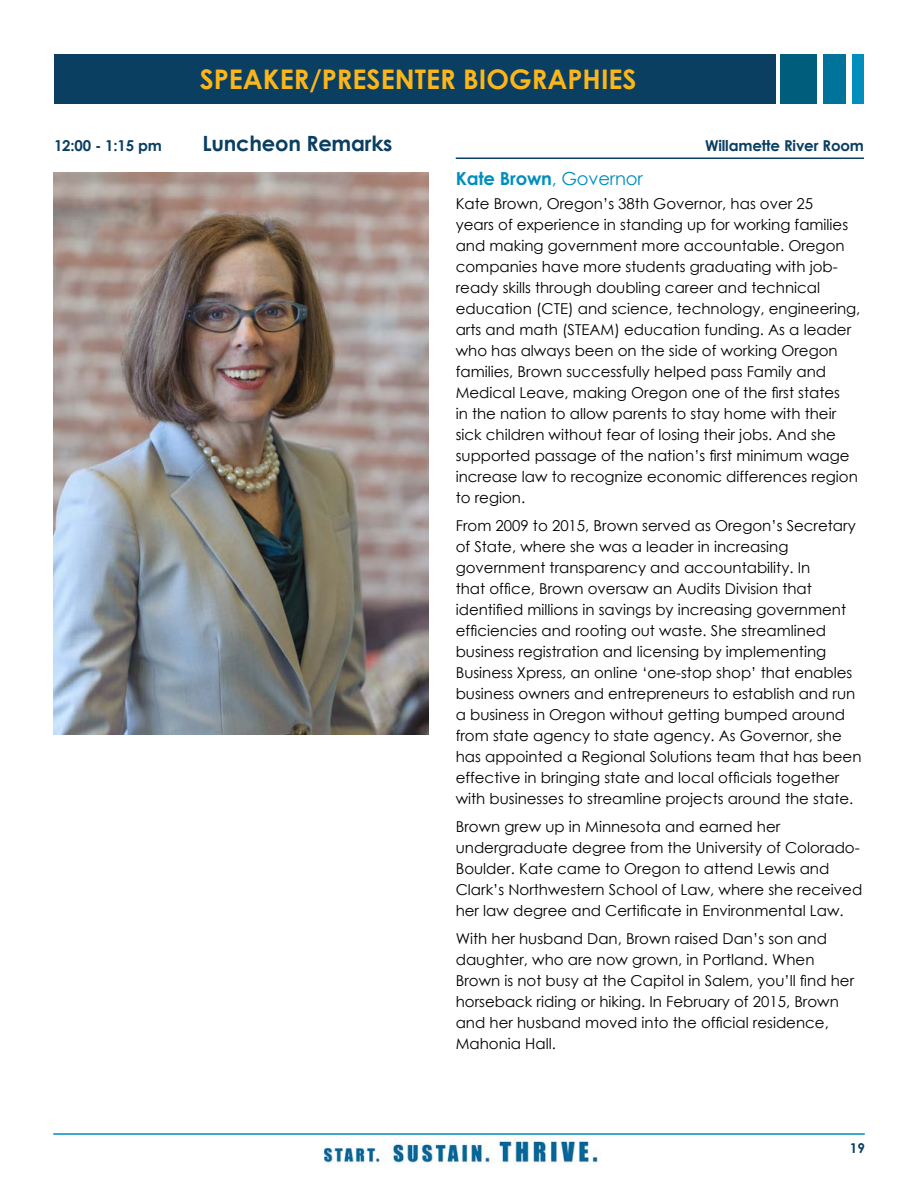
<style>
.page{position:relative;width:918px;height:1188px;background:#fff}
.page>*{position:absolute;margin:0;border:0;box-sizing:border-box;transform-origin:0 0}
.t1{font:700 27px "Century Gothic";color:#fdb61a}
.t2{font:700 21px "Century Gothic";letter-spacing:-.01em;color:#0a3f62}
.t3{font:700 18px "Century Gothic";letter-spacing:-.01em;color:#008ebd}
.t4{font:15px/21px "Century Gothic";color:#000}
.t5{font:700 15px "Century Gothic";letter-spacing:-.01em;color:#0a3f62}
.t6{font:700 13.5px "Century Gothic";color:#0a3f62}
.s1{font-weight:400}
</style>
<div class="page">
<div style="left:54px;top:54px;width:721px;height:50px;background:#0a3f62"></div>
<div style="left:852px;top:54px;width:12px;height:50px;background:#008ebd"></div>
<div style="left:824px;top:54px;width:22px;height:50px;background:#00739a"></div>
<div style="left:781px;top:54px;width:36px;height:50px;background:#005d7c"></div>
<img style="left:323px;top:1138px;width:275px;height:26px">
<hr style="left:53px;top:1133px;width:812px;height:2px;background:#008ebd">
<hr style="left:456px;top:158px;width:408px;height:1px;background:#0a3f62">
<img style="left:53px;top:172px;width:376px;height:563px">
<h1 class="t1" style="left:200px;top:58px;width:436px">Speaker/Presenter Biographies</h1>
<p class="t5" style="left:54px;top:134px;width:109px">12:00 - 1:15 pm</p>
<h2 class="t2" style="left:202px;top:127px;width:192px">Luncheon Remarks</h2>
<p class="t5" style="left:705px;top:134px;width:161px">Willamette River Room</p>
<p class="t3" style="left:456px;top:164px;width:189px">Kate Brown<span class="s1">, Governor</span></p>
<p class="t4" style="left:456px;top:193px;width:406px">Kate Brown, Oregon’s 38th Governor, has over 25<br>years of experience in standing up for working families and making government more accountable. Oregon companies have more students graduating with job&shy;ready skills through doubling career and technical education (CTE) and science, technology, engineering, arts and math (STEAM) education funding. As a leader who has always been on the side of working Oregon families, Brown successfully helped pass Family and Medical Leave, making Oregon one of the first states<br>in the nation to allow parents to stay home with their sick children without fear of losing their jobs. And she supported passage of the nation’s first minimum wage increase law to recognize economic differences region to region.</p>
<p class="t4" style="left:456px;top:515px;width:407px">From 2009 to 2015, Brown served as Oregon’s Secretary of State, where she was a leader in increasing government transparency and accountability. In<br>that office, Brown oversaw an Audits Division that identified millions in savings by increasing government efficiencies and rooting out waste. She streamlined business registration and licensing by implementing Business Xpress, an online ‘one-stop shop’ that enables business owners and entrepreneurs to establish and run a business in Oregon without getting bumped around from state agency to state agency. As Governor, she has appointed a Regional Solutions team that has been effective in bringing state and local officials together with businesses to streamline projects around the state.</p>
<p class="t4" style="left:456px;top:816px;width:408px">Brown grew up in Minnesota and earned her undergraduate degree from the University of Colorado-Boulder. Kate came to Oregon to attend Lewis and Clark’s Northwestern School of Law, where she received her law degree and Certificate in Environmental Law.</p>
<p class="t4" style="left:456px;top:927px;width:400px">With her husband Dan, Brown raised Dan’s son and daughter, who are now grown, in Portland. When Brown is not busy at the Capitol in Salem, you’ll find her horseback riding or hiking. In February of 2015, Brown and her husband moved into the official residence, Mahonia Hall.</p>
<p class="t6" style="left:850px;top:1138px;width:17px">19</p>
</div>
